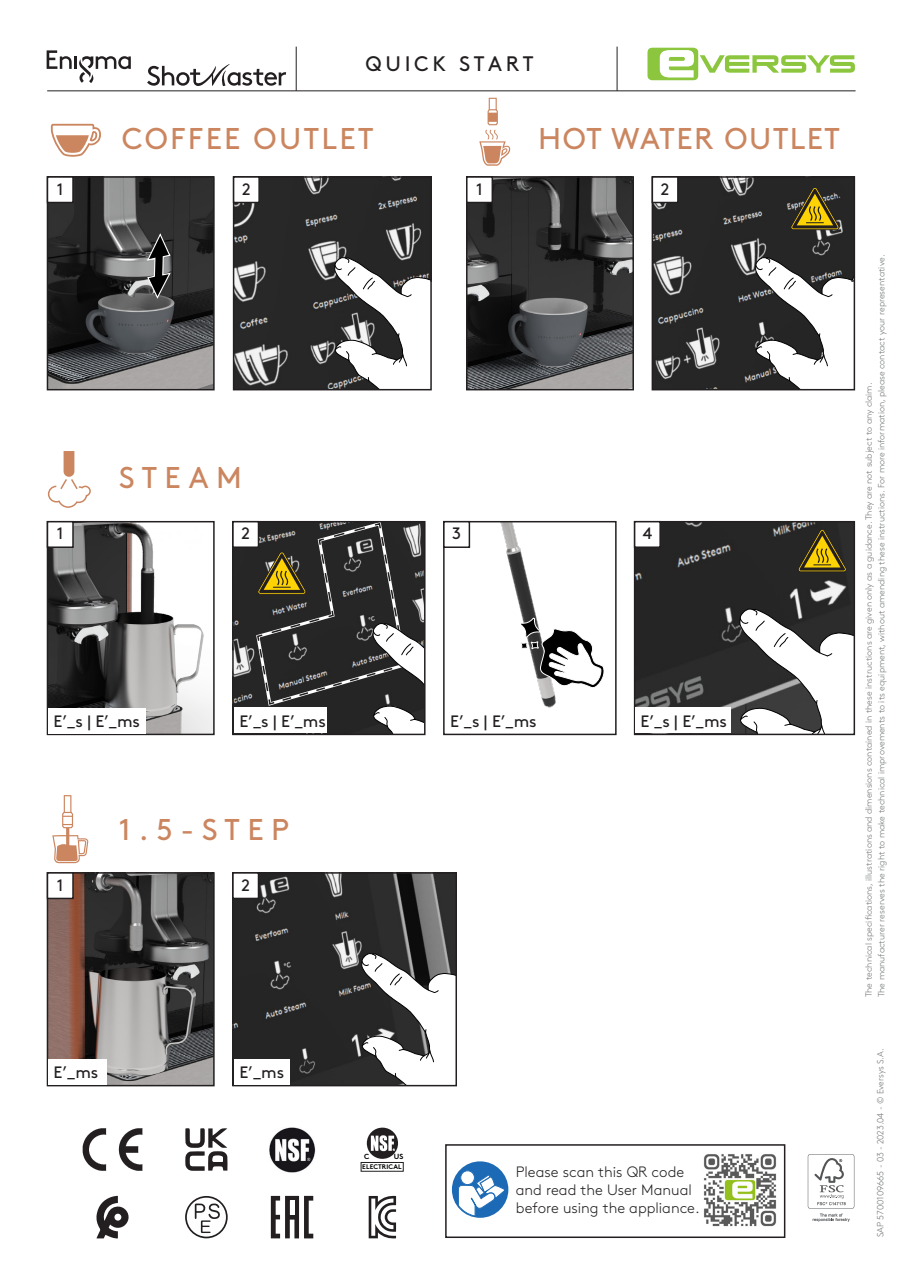
<style>
.page{position:relative;width:902px;height:1272px;background:#fff}
.page>*{position:absolute;margin:0;border:0;box-sizing:border-box;transform-origin:0 0}
.t1{font:30px "Brown Pro";letter-spacing:.08em;color:#cb8660}
.t2{font:30px "Brown Pro";letter-spacing:.05em;color:#cb8660}
.t3{font:21px "Brown Pro";letter-spacing:.175em;color:#231f20}
.t4{font:16.5px "Brown Pro";color:#231f20}
.t5{font:300 15px/18px "Brown Pro";color:#231f20}
.t6{font:300 9px/12.5px "Brown Pro";color:#737677}
.t7{font:300 9px "Brown Pro";letter-spacing:-.005em;color:#727577}
.t8{font:700 7.35px "Brown Pro";color:#000001}
.t9{font:700 6.6px "Brown Pro";letter-spacing:.01em;color:#000001}
</style>
<div class="page">
<svg style="left:807px;top:1154px;width:47px;height:67px"></svg>
<div style="left:445px;top:1144px;width:340px;height:93px;background:#fff;border:2px solid #231f20"></div>
<img style="left:697px;top:1146px;width:85px;height:81px">
<svg style="left:452px;top:1161px;width:56px;height:57px"></svg>
<hr style="left:47px;top:90px;width:808px;height:1px;background:#231f20">
<hr style="left:616px;top:47px;width:1px;height:44px;background:#231f20">
<hr style="left:296px;top:47px;width:1px;height:44px;background:#231f20">
<svg style="left:647px;top:48px;width:207px;height:32px"></svg>
<svg style="left:47px;top:50px;width:84px;height:33px"></svg>
<svg style="left:147px;top:64px;width:139px;height:22px"></svg>
<svg style="left:83px;top:1128px;width:59px;height:42px"></svg>
<svg style="left:96px;top:1195px;width:32px;height:43px"></svg>
<svg style="left:271px;top:1195px;width:42px;height:43px"></svg>
<hr style="left:290px;top:1200px;width:4px;height:14px;background:#fff">
<svg style="left:185px;top:1195px;width:43px;height:43px"></svg>
<div style="left:187px;top:1197px;width:39px;height:39px;background:#fefefe;border-radius:50%"></div>
<svg style="left:195px;top:1203px;width:25px;height:29px"></svg>
<svg style="left:185px;top:1128px;width:42px;height:42px"></svg>
<svg style="left:368px;top:1195px;width:28px;height:43px"></svg>
<img style="left:269px;top:1127px;width:47px;height:46px">
<div style="left:361px;top:1162px;width:42px;height:9px;border:1px solid #231f20"></div>
<svg style="left:367px;top:1127px;width:31px;height:31px"></svg>
<img style="left:50px;top:875px;width:162px;height:208px">
<div style="left:47px;top:872px;width:168px;height:214px;border:2px solid #231f20"></div>
<div style="left:47px;top:872px;width:27px;height:27px;background:#fff;border:2px solid #231f20"></div>
<div style="left:48px;top:1059px;width:59px;height:25px;background:#fff"></div>
<svg style="left:52px;top:795px;width:36px;height:68px"></svg>
<img style="left:470px;top:524px;width:86px;height:184px">
<div style="left:443px;top:521px;width:173px;height:214px;border:2px solid #231f20"></div>
<svg style="left:519px;top:600px;width:85px;height:88px"></svg>
<div style="left:443px;top:521px;width:27px;height:27px;background:#fff;border:2px solid #231f20"></div>
<div style="left:445px;top:707px;width:96px;height:26px;background:#fff"></div>
<img style="left:50px;top:524px;width:162px;height:208px">
<div style="left:47px;top:521px;width:168px;height:214px;border:2px solid #231f20"></div>
<div style="left:47px;top:521px;width:27px;height:27px;background:#fff;border:2px solid #231f20"></div>
<div style="left:48px;top:708px;width:98px;height:25px;background:#fff"></div>
<svg style="left:47px;top:451px;width:44px;height:57px"></svg>
<svg style="left:51px;top:124px;width:50px;height:33px"></svg>
<img style="left:469px;top:179px;width:162px;height:208px">
<div style="left:466px;top:176px;width:168px;height:214px;border:2px solid #231f20"></div>
<div style="left:466px;top:176px;width:27px;height:27px;background:#fff;border:2px solid #231f20"></div>
<svg style="left:479px;top:98px;width:31px;height:68px"></svg>
<img style="left:50px;top:179px;width:162px;height:208px">
<div style="left:47px;top:176px;width:168px;height:214px;border:2px solid #231f20"></div>
<div style="left:47px;top:176px;width:27px;height:27px;background:#fff;border:2px solid #231f20"></div>
<svg style="left:146px;top:232px;width:26px;height:68px;background:#4d4d4e"></svg>
<img style="left:236px;top:179px;width:193px;height:208px">
<svg style="left:333px;top:257px;width:96px;height:130px"></svg>
<div style="left:233px;top:176px;width:199px;height:214px;border:2px solid #231f20"></div>
<div style="left:233px;top:176px;width:27px;height:27px;background:#fff;border:2px solid #231f20"></div>
<img style="left:235px;top:875px;width:219px;height:208px">
<svg style="left:360px;top:953px;width:94px;height:130px"></svg>
<div style="left:232px;top:872px;width:225px;height:214px;border:2px solid #231f20"></div>
<div style="left:232px;top:872px;width:27px;height:27px;background:#fff;border:2px solid #231f20"></div>
<div style="left:234px;top:1058px;width:56px;height:26px;background:#fff"></div>
<img style="left:636px;top:524px;width:216px;height:208px">
<svg style="left:738px;top:608px;width:114px;height:124px"></svg>
<div style="left:633px;top:521px;width:222px;height:214px;border:2px solid #231f20"></div>
<svg style="left:797px;top:529px;width:49px;height:43px;background:#64561a"></svg>
<div style="left:633px;top:521px;width:27px;height:27px;background:#fff;border:2px solid #231f20"></div>
<div style="left:635px;top:707px;width:95px;height:26px;background:#fff"></div>
<img style="left:235px;top:548px;width:19px;height:159px">
<div style="left:232px;top:521px;width:27px;height:27px;background:#fff;border:2px solid #231f20"></div>
<svg style="left:254px;top:521px;width:171px;height:213px;background:#51504c"></svg>
<img style="left:654px;top:179px;width:198px;height:208px">
<svg style="left:754px;top:257px;width:98px;height:130px"></svg>
<div style="left:651px;top:176px;width:204px;height:214px;border:2px solid #231f20"></div>
<div style="left:651px;top:176px;width:27px;height:27px;background:#fff;border:2px solid #231f20"></div>
<svg style="left:790px;top:187px;width:49px;height:43px;background:#695b1f"></svg>
<h2 class="t3" style="left:365px;top:48px;width:169px">QUICK START</h2>
<h1 class="t1" style="left:122px;top:116px;width:253px">COFFEE OUTLET</h1>
<h3 class="t4" style="left:57px;top:176px;width:8px">1</h3>
<h3 class="t4" style="left:242px;top:176px;width:10px">2</h3>
<h3 class="t4" style="left:476px;top:176px;width:8px">1</h3>
<h1 class="t2" style="left:538px;top:116px;width:303px">HOT WATER OUTLET</h1>
<h3 class="t4" style="left:660px;top:176px;width:10px">2</h3>
<h3 class="t4" style="left:57px;top:521px;width:8px">1</h3>
<h1 class="t1" style="left:119px;top:455px;width:125px">STEAM</h1>
<h3 class="t4" style="left:241px;top:521px;width:10px">2</h3>
<h3 class="t4" style="left:54px;top:708px;width:88px">E’_s | E’_ms</h3>
<h3 class="t4" style="left:239px;top:708px;width:88px">E’_s | E’_ms</h3>
<h3 class="t4" style="left:57px;top:872px;width:8px">1</h3>
<h1 class="t1" style="left:119px;top:806px;width:172px">1.5-STEP</h1>
<h3 class="t4" style="left:241px;top:872px;width:10px">2</h3>
<h3 class="t4" style="left:452px;top:521px;width:10px">3</h3>
<h3 class="t4" style="left:450px;top:708px;width:88px">E’_s | E’_ms</h3>
<h3 class="t4" style="left:642px;top:521px;width:11px">4</h3>
<h3 class="t4" style="left:640px;top:708px;width:88px">E’_s | E’_ms</h3>
<h3 class="t4" style="left:54px;top:1059px;width:46px">E’_ms</h3>
<h3 class="t4" style="left:239px;top:1059px;width:46px">E’_ms</h3>
<p class="t8" style="left:364px;top:1150px;width:7px">C</p>
<p class="t8" style="left:393px;top:1150px;width:11px">US</p>
<p class="t9" style="left:362px;top:1161px;width:41px">ELECTRICAL</p>
<h3 class="t5" style="left:516px;top:1162px;width:185px">Please scan this QR code and read the User Manual before using the appliance.</h3>
<p class="t6" style="left:861px;top:997px;width:744px;rotate:-90deg">The technical speci cations, illustrations and dimensions contained in these instructions are given only as a guidance. They are not subject to any claim.<br>The manufacturer reserves the right to make technical improvements to its equipment, without amending these instructions. For more information, please contact your representative.</p>
<p class="t7" style="left:873px;top:1237px;width:190px;rotate:-90deg">SAP 5700109665 - 03 - 2023.04 - © Eversys S.A.</p>
</div>
